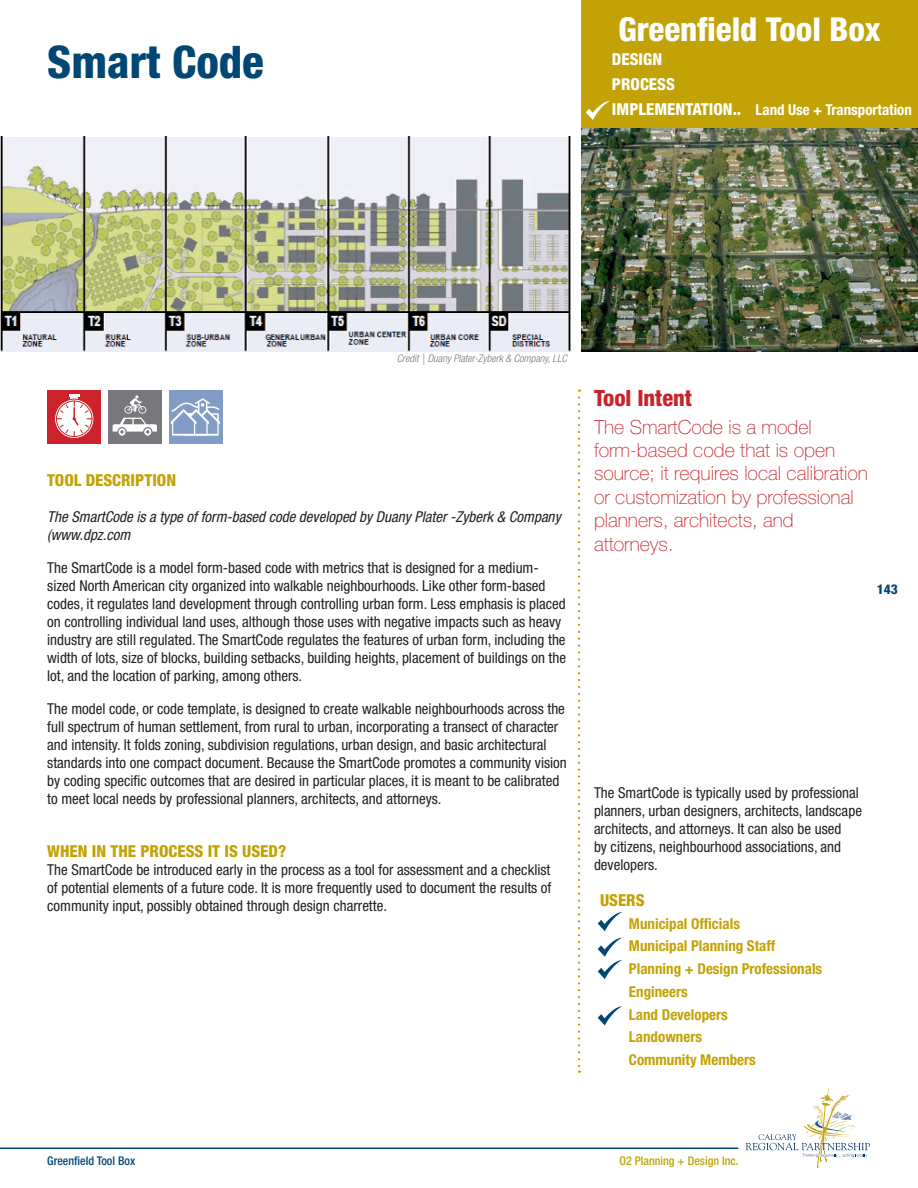
<style>
.page{position:relative;width:918px;height:1188px;background:#fff}
.page>*{position:absolute;margin:0;border:0;box-sizing:border-box;transform-origin:0 0}
.t1{font:800 condensed 45px "Helvetica Neue LT Std";color:#004773}
.t2{font:800 condensed 33px "Helvetica Neue LT Std";color:#fff}
.t3{font:800 condensed 22.5px "Helvetica Neue LT Std";color:#c9232a}
.t4{font:100 19.5px/23.4px "Helvetica Neue LT Std";color:#c9232a}
.t5{font:800 condensed 16.5px "Helvetica Neue LT Std";color:#c2a205}
.t6{font:800 condensed 16.5px/24.9px "Helvetica Neue LT Std";color:#fff}
.t7{font:condensed 15px/18px "Helvetica Neue LT Std";color:#231f20}
.t8{font:700 condensed 15px/22.6px "Helvetica Neue LT Std";color:#c2a205}
.t9{font:italic condensed 15px/18px "Helvetica Neue LT Std";color:#231f20}
.t10{font:700 condensed 15px "Helvetica Neue LT Std";color:#fff}
.t11{font:800 condensed 13.5px "Helvetica Neue LT Std";color:#00467e}
.t12{font:500 condensed 12px "Helvetica Neue LT Std";color:#c2a205}
.t13{font:500 condensed 12px "Helvetica Neue LT Std";color:#004773}
.t14{font:italic 300 condensed 10.5px "Helvetica Neue LT Std";color:#76787b}
.s1{font-weight:800;font-size:16.5px}
</style>
<div class="page">
<img style="left:0;top:152px;width:572px;height:200px">
<svg style="left:0;top:136px;width:571px;height:16px;fill:#efeff8"></svg>
<svg style="left:746px;top:1089px;width:124px;height:78px"></svg>
<hr style="left:0;top:1148px;width:738px;height:1px;background:#004773">
<div style="left:581px;top:0;width:337px;height:128px;background:#c2a205"></div>
<svg style="left:598px;top:1006px;width:24px;height:19px"></svg>
<svg style="left:598px;top:912px;width:24px;height:19px"></svg>
<svg style="left:598px;top:938px;width:24px;height:41px"></svg>
<svg style="left:586px;top:101px;width:24px;height:19px"></svg>
<img style="left:581px;top:128px;width:337px;height:224px">
<svg style="left:578px;top:390px;width:2px;height:683px"></svg>
<div style="left:47px;top:390px;width:54px;height:54px;background:#cb222b"></div>
<div style="left:55px;top:399px;width:39px;height:39px;background:#cc2932;border-radius:50%"></div>
<div style="left:54px;top:399px;width:40px;height:40px;border:1px solid #cb222b;border-radius:50%"></div>
<svg style="left:56px;top:394px;width:36px;height:43px"></svg>
<div style="left:108px;top:390px;width:54px;height:54px;background:#76787b"></div>
<svg style="left:112px;top:395px;width:45px;height:41px"></svg>
<div style="left:169px;top:390px;width:54px;height:54px;background:#819dc6"></div>
<svg style="left:171px;top:398px;width:49px;height:38px"></svg>
<h1 class="t1" style="left:47px;top:34px;width:218px">Smart Code</h1>
<h2 class="t2" style="left:618px;top:8px;width:264px">Greenfield Tool Box</h2>
<p class="t6" style="left:612px;top:46px;width:64px">DESIGN<br>PROCESS</p>
<p class="t10" style="left:612px;top:100px;width:302px"><span class="s1">IMPLEMENTATION..</span> Land Use + Transportation</p>
<p class="t14" style="left:397px;top:353px;width:172px">Credit | Duany Plater-Zyberk &amp; Company, LLC</p>
<p class="t5" style="left:47px;top:470px;width:130px">TOOL DESCRIPTION</p>
<p class="t9" style="left:47px;top:509px;width:515px">The SmartCode is a type of form-based code developed by Duany Plater -Zyberk &amp; Company (www.dpz.com</p>
<p class="t7" style="left:47px;top:559px;width:520px">The SmartCode is a model form-based code with metrics that is designed for a medium&shy;sized North American city organized into walkable neighbourhoods. Like other form-based codes, it regulates land development through controlling urban form. Less emphasis is placed on controlling individual land uses, although those uses with negative impacts such as heavy industry are still regulated. The SmartCode regulates the features of urban form, including the width of lots, size of blocks, building setbacks, building heights, placement of buildings on the lot, and the location of parking, among others.</p>
<p class="t7" style="left:47px;top:700px;width:521px">The model code, or code template, is designed to create walkable neighbourhoods across the full spectrum of human settlement, from rural to urban, incorporating a transect of character and intensity. It folds zoning, subdivision regulations, urban design, and basic architectural standards into one compact document. Because the SmartCode promotes a community vision by coding specific outcomes that are desired in particular places, it is meant to be calibrated to meet local needs by professional planners, architects, and attorneys.</p>
<p class="t5" style="left:47px;top:841px;width:241px">WHEN IN THE PROCESS IT IS USED?</p>
<p class="t7" style="left:47px;top:861px;width:506px;text-align:justify">The SmartCode be introduced early in the process as a tool for assessment and a checklist of potential elements of a future code. It is more frequently used to document the results of community input, possibly obtained through design charrette.</p>
<h3 class="t3" style="left:594px;top:384px;width:99px">Tool Intent</h3>
<h3 class="t4" style="left:594px;top:415px;width:276px">The SmartCode is a model form-based code that is open source; it requires local calibration or customization by professional planners, architects, and attorneys.</h3>
<p class="t11" style="left:877px;top:581px;width:23px">143</p>
<p class="t7" style="left:594px;top:784px;width:270px">The SmartCode is typically used by professional planners, urban designers, architects, landscape architects, and attorneys. It can also be used<br>by citizens, neighbourhood associations, and developers.</p>
<p class="t5" style="left:600px;top:890px;width:46px">USERS</p>
<p class="t8" style="left:629px;top:912px;width:195px">Municipal Officials<br>Municipal Planning Staff<br>Planning + Design Professionals<br>Engineers<br>Land Developers<br>Landowners<br>Community Members</p>
<p class="t13" style="left:47px;top:1153px;width:89px">Greenfield Tool Box</p>
<p class="t12" style="left:619px;top:1153px;width:120px">O2 Planning + Design Inc.</p>
</div>
